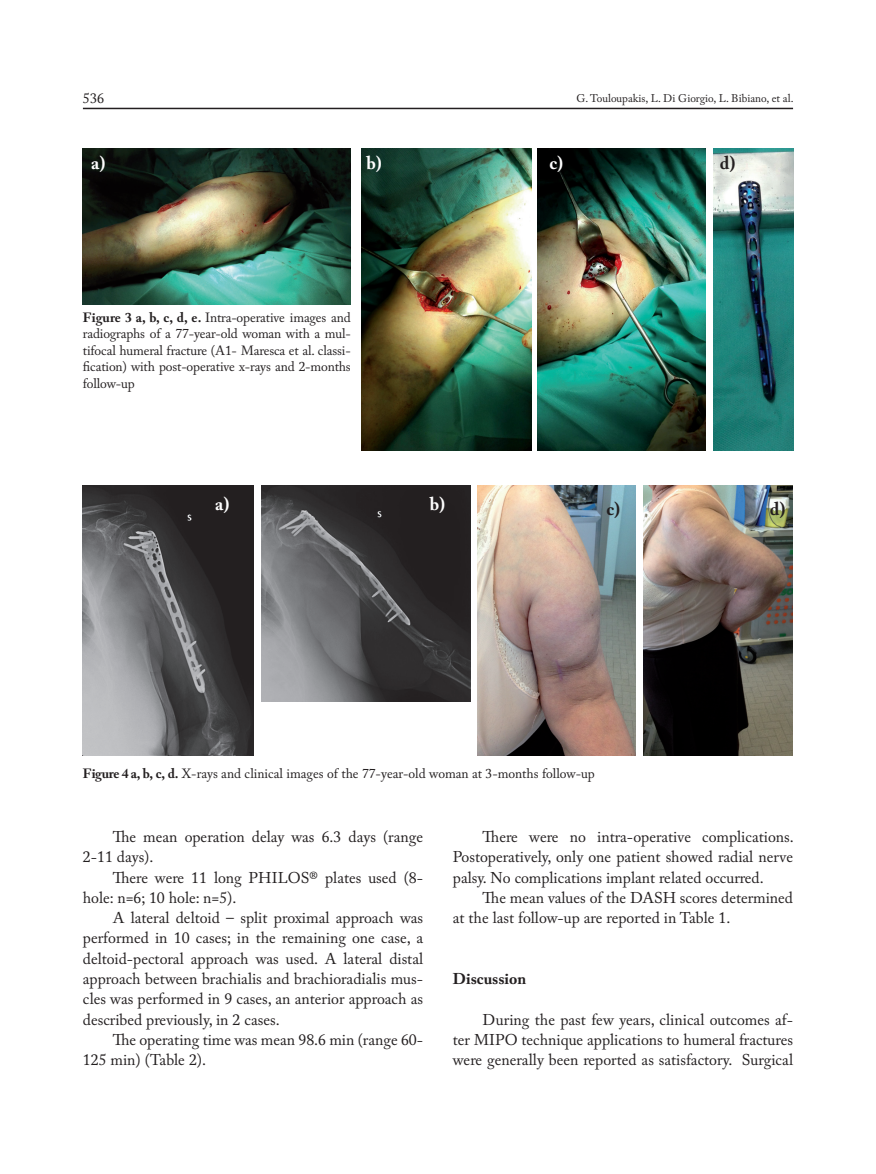
<style>
.page{position:relative;width:876px;height:1174px;background:#fff}
.page>*{position:absolute;margin:0;border:0;box-sizing:border-box;transform-origin:0 0}
.t1{font:700 18px "Mattioli 1885";color:#fff}
.t2{font:700 18px "Mattioli 1885";color:#231f20}
.t3{font:15.75px/20.2px "Mattioli 1885";color:#231f20}
.t4{font:700 15.75px "Mattioli 1885";color:#231f20}
.t5{font:14.25px "Mattioli 1885";color:#231f20}
.t6{font:13.5px/16.5px "Mattioli 1885";letter-spacing:-.005em;color:#231f20;text-align:justify}
.t7{font:11.25px "Mattioli 1885";color:#231f20}
.s1{font-weight:700}
</style>
<div class="page">
<hr style="left:83px;top:108px;width:710px;height:1px;background:#231f20">
<img style="left:83px;top:149px;width:268px;height:155px">
<img style="left:361px;top:149px;width:170px;height:302px">
<img style="left:538px;top:149px;width:168px;height:302px">
<img style="left:713px;top:149px;width:80px;height:302px">
<img style="left:83px;top:486px;width:170px;height:269px">
<img style="left:262px;top:486px;width:208px;height:215px">
<img style="left:478px;top:486px;width:158px;height:270px">
<img style="left:643px;top:486px;width:149px;height:270px">
<p class="t5" style="left:83px;top:90px;width:23px">536</p>
<p class="t7" style="left:576px;top:92px;width:219px">G. Touloupakis, L. Di Giorgio, L. Bibiano, et al.</p>
<p class="t1" style="left:91px;top:152px;width:16px">a)</p>
<p class="t1" style="left:366px;top:152px;width:17px">b)</p>
<p class="t1" style="left:549px;top:152px;width:15px">c)</p>
<p class="t2" style="left:720px;top:152px;width:17px">d)</p>
<p class="t6" style="left:83px;top:309px;width:269px"><span class="s1">Figure 3 a, b, c, d, e.</span> Intra-operative images and radiographs of a 77-year-old woman with a mul&shy;tifocal humeral fracture (A1- Maresca et al. classi&shy;fication) with post-operative x-rays and 2-months follow-up</p>
<p class="t1" style="left:215px;top:493px;width:16px">a)</p>
<p class="t1" style="left:430px;top:493px;width:17px">b)</p>
<p class="t2" style="left:606px;top:498px;width:15px">c)</p>
<p class="t2" style="left:770px;top:498px;width:17px">d)</p>
<p class="t6" style="left:83px;top:765px;width:514px"><span class="s1">Figure 4 a, b, c, d.</span> X-rays and clinical images of the 77-year-old woman at 3-months follow-up</p>
<p class="t3" style="left:83px;top:827px;width:342px;text-indent:30px">The mean operation delay was 6.3 days (range<br>2-11 days).</p>
<p class="t3" style="left:83px;top:867px;width:342px;text-indent:30px">There were 11 long PHILOS® plates used (8- hole: n=6; 10 hole: n=5).</p>
<p class="t3" style="left:83px;top:908px;width:342px;text-align:justify;text-indent:30px">A lateral deltoid – split proximal approach was performed in 10 cases; in the remaining one case, a deltoid-pectoral approach was used. A lateral distal approach between brachialis and brachioradialis mus&shy;cles was performed in 9 cases, an anterior approach as described previously, in 2 cases.</p>
<p class="t3" style="left:83px;top:1029px;width:342px;text-indent:30px">The operating time was mean 98.6 min (range 60-<br>125 min) (Table 2).</p>
<p class="t3" style="left:453px;top:827px;width:342px;text-align:justify;text-indent:30px">There were no intra-operative complications.<br>Postoperatively, only one patient showed radial nerve palsy. No complications implant related occurred.</p>
<p class="t3" style="left:453px;top:887px;width:342px;text-indent:30px">The mean values of the DASH scores determined at the last follow-up are reported in Table 1.</p>
<p class="t4" style="left:453px;top:969px;width:75px">Discussion</p>
<p class="t3" style="left:453px;top:1009px;width:342px;text-align:justify;text-indent:30px">During the past few years, clinical outcomes af&shy;ter MIPO technique applications to humeral fractures were generally been reported as satisfactory. Surgical</p>
</div>
